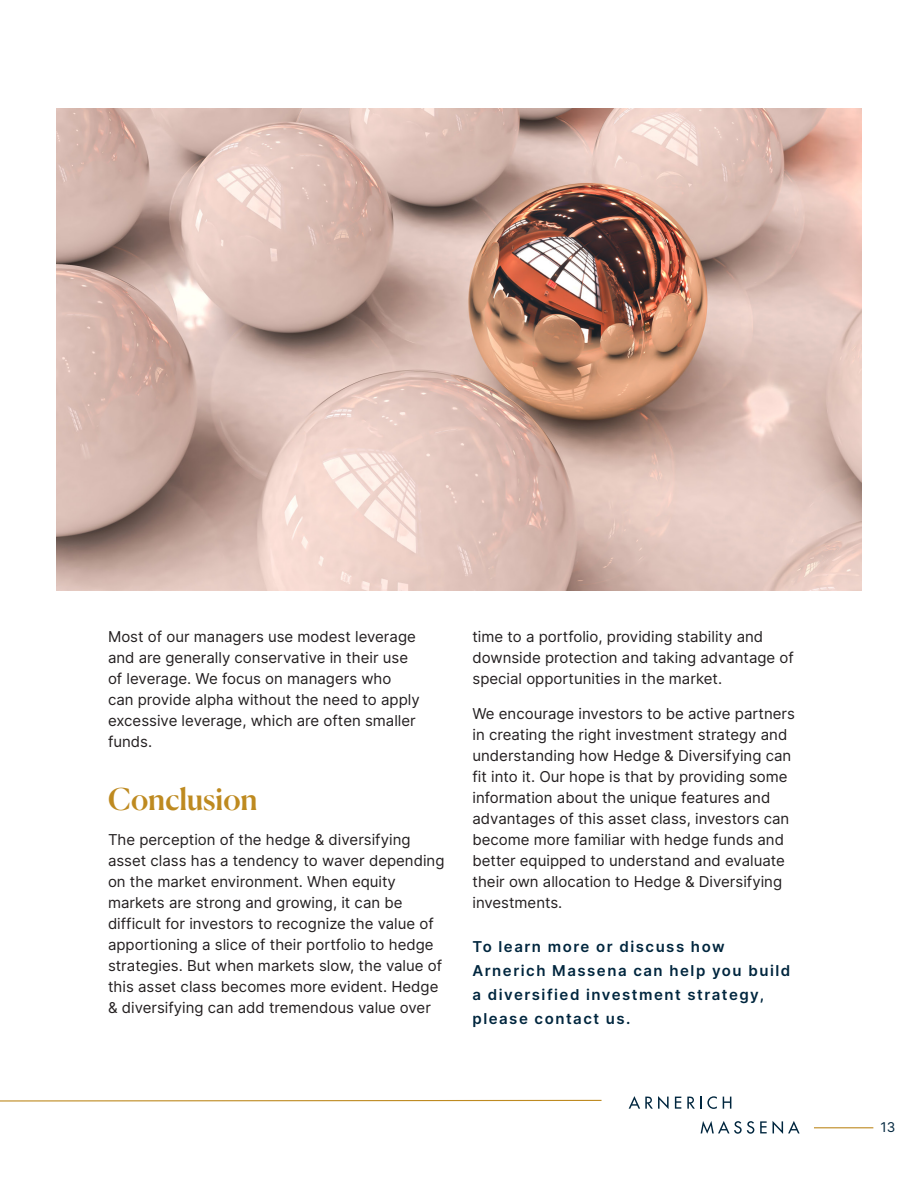
<style>
.page{position:relative;width:918px;height:1188px;background:#fff}
.page>*{position:absolute;margin:0;border:0;box-sizing:border-box;transform-origin:0 0}
.Canela_large_header{font:500 30px "Canela";color:#be8a20}
.Inter_body{font:15px/21px "Inter";color:#231f20}
.Inter_subhead_2{font:600 15px/24px "Inter";letter-spacing:.1em;color:#00263e}
.t1{font:13.5px "Inter";color:#00263e}
</style>
<div class="page">
<svg style="left:0;top:1099px;width:602px;height:3px"></svg>
<svg style="left:629px;top:1096px;width:40px;height:13px"></svg>
<svg style="left:675px;top:1097px;width:6px;height:12px"></svg>
<svg style="left:687px;top:1096px;width:30px;height:13px"></svg>
<svg style="left:723px;top:1097px;width:8px;height:12px"></svg>
<svg style="left:701px;top:1121px;width:53px;height:13px"></svg>
<svg style="left:760px;top:1121px;width:7px;height:12px"></svg>
<svg style="left:773px;top:1121px;width:27px;height:13px"></svg>
<hr style="left:814px;top:1127px;width:59px;height:1px;background:#be8a20">
<img style="left:57px;top:108px;width:804px;height:483px">
<p class="Inter_body" style="left:108px;top:626px;width:313px">Most of our managers use modest leverage and are generally conservative in their use of leverage. We focus on managers who can provide alpha without the need to apply excessive leverage, which are often smaller funds.</p>
<p class="Canela_large_header" style="left:108px;top:776px;width:151px">Conclusion</p>
<p class="Inter_body" style="left:108px;top:828px;width:338px">The perception of the hedge &amp; diversifying asset class has a tendency to waver depending on the market environment. When equity markets are strong and growing, it can be difficult for investors to recognize the value of apportioning a slice of their portfolio to hedge strategies. But when markets slow, the value of this asset class becomes more evident. Hedge &amp; diversifying can add tremendous value over</p>
<p class="Inter_body" style="left:472px;top:626px;width:323px">time to a portfolio, providing stability and downside protection and taking advantage of special opportunities in the market.</p>
<p class="Inter_body" style="left:472px;top:702px;width:324px">We encourage investors to be active partners in creating the right investment strategy and understanding how Hedge &amp; Diversifying can fit into it. Our hope is that by providing some information about the unique features and advantages of this asset class, investors can become more familiar with hedge funds and better equipped to understand and evaluate their own allocation to Hedge &amp; Diversifying investments.</p>
<p class="Inter_subhead_2" style="left:472px;top:934px;width:319px">To learn more or discuss how<br>Arnerich Massena can help you build a diversified investment strategy, please contact us.</p>
<p class="t1" style="left:881px;top:1118px;width:16px">13</p>
</div>
